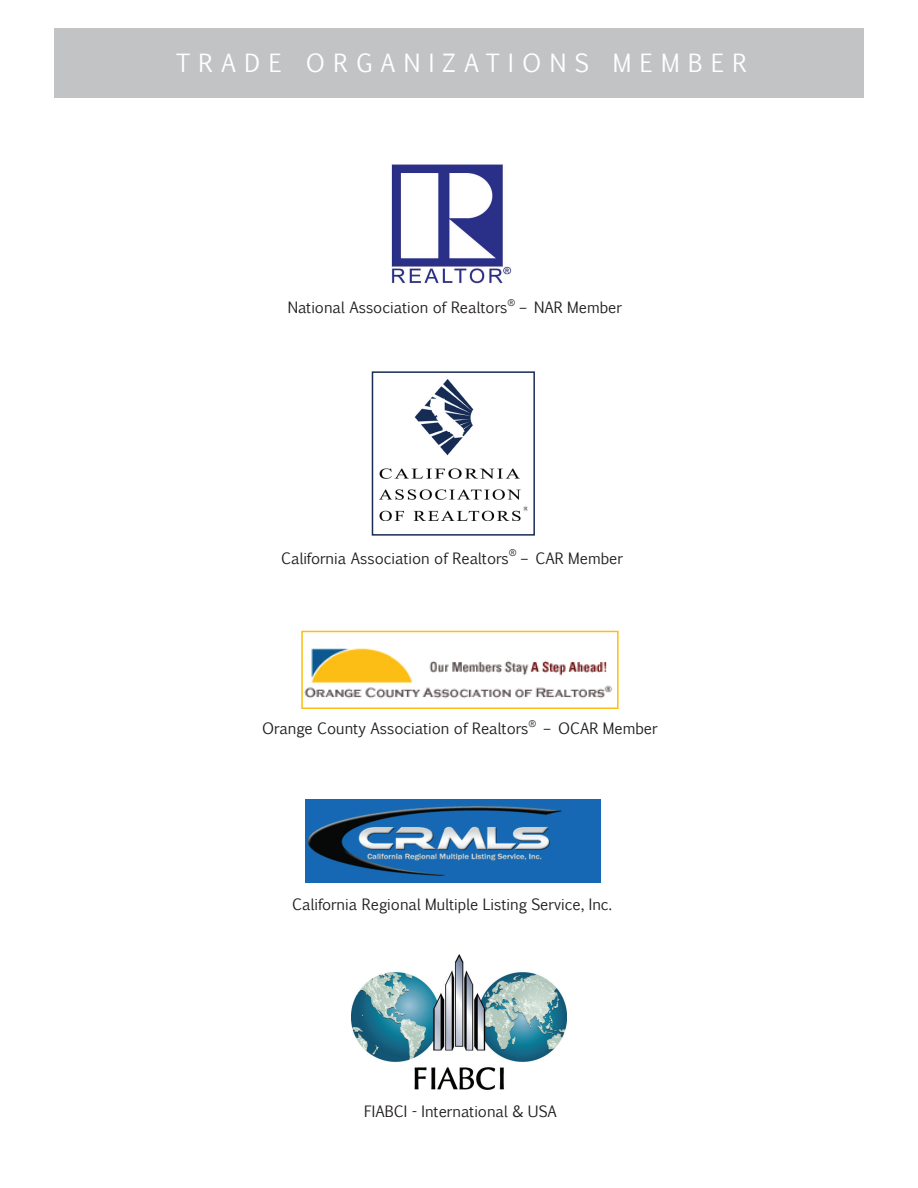
<style>
.page{position:relative;width:918px;height:1188px;background:#fff}
.page>*{position:absolute;margin:0;border:0;box-sizing:border-box;transform-origin:0 0}
.t1{font:24px "Euphemia CAS";letter-spacing:.35em;color:#fff}
.t2{font:15px "Euphemia CAS";color:#231f20}
.t3{font:9px "Euphemia CAS";color:#231f20}
</style>
<div class="page">
<div style="left:54px;top:28px;width:810px;height:70px;background:#c2c3c5"></div>
<img style="left:304px;top:648px;width:308px;height:51px">
<div style="left:301px;top:631px;width:318px;height:78px;border:2px solid #fcbe14"></div>
<img style="left:392px;top:165px;width:119px;height:119px">
<img style="left:306px;top:799px;width:295px;height:84px">
<img style="left:379px;top:380px;width:148px;height:140px">
<div style="left:372px;top:371px;width:163px;height:165px;border:2px solid #162c54"></div>
<img style="left:352px;top:954px;width:214px;height:135px">
<p class="t1" style="left:176px;top:46px;width:572px">TRADE ORGANIZATIONS MEMBER</p>
<p class="t2" style="left:288px;top:297px;width:221px">National Association of Realtors</p>
<p class="t3" style="left:507px;top:296px;width:9px">®</p>
<p class="t2" style="left:520px;top:297px;width:104px">– NAR Member</p>
<p class="t2" style="left:281px;top:547px;width:229px">California Association of Realtors</p>
<p class="t3" style="left:509px;top:546px;width:9px">®</p>
<p class="t2" style="left:521px;top:547px;width:103px">– CAR Member</p>
<p class="t2" style="left:262px;top:718px;width:268px">Orange County Association of Realtors</p>
<p class="t3" style="left:529px;top:717px;width:9px">®</p>
<p class="t2" style="left:544px;top:718px;width:115px">– OCAR Member</p>
<p class="t2" style="left:292px;top:894px;width:321px">California Regional Multiple Listing Service, Inc.</p>
<p class="t2" style="left:364px;top:1100px;width:194px">FIABCI - International &amp; USA</p>
</div>
